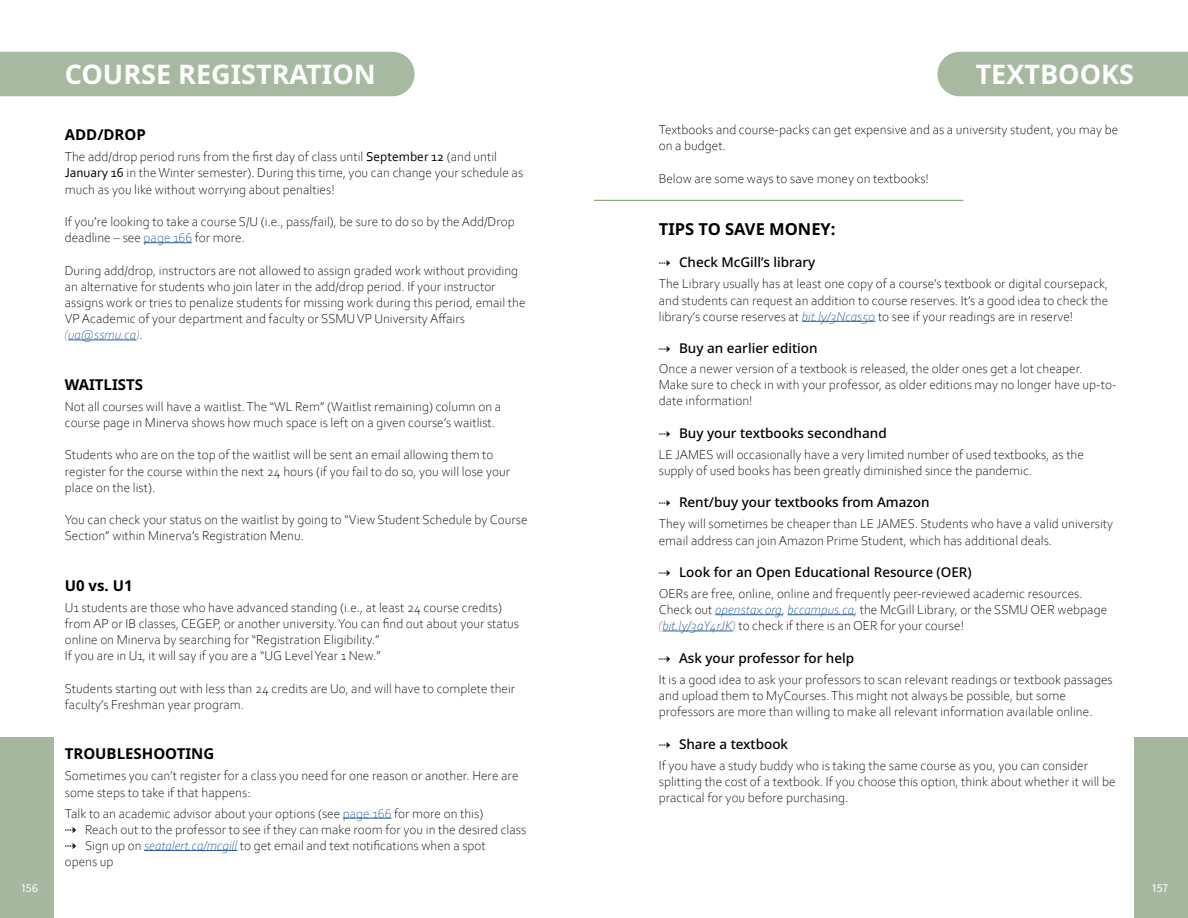
<style>
.page{position:relative;width:1188px;height:918px;background:#fff}
.page>*{position:absolute;margin:0;border:0;box-sizing:border-box;transform-origin:0 0}
.t1{font:700 27px "Noto Sans";color:#fff}
.t2{font:700 16.5px "Noto Sans";color:#000}
.t3{font:700 15px "Noto Sans";color:#000}
.t4{font:300 13.5px/16.2px "Corbel";color:#000}
.t5{font:500 13.5px "Noto Sans";color:#000}
.t6{font:12px "Source Sans Pro";color:#fff}
.s1{font-weight:400}
.s2{color:#275b9b}
.s3{font-style:italic;color:#76926d}
.s4{font-style:italic;color:#275b9b}
</style>
<div class="page">
<div style="left:0;top:738px;width:54px;height:180px;background:#a5b89f"></div>
<hr style="left:144px;top:242px;width:48px;height:1px;background:#275b9b">
<hr style="left:68px;top:340px;width:68px;height:1px;background:#275b9b">
<hr style="left:343px;top:818px;width:48px;height:1px;background:#275b9b">
<hr style="left:144px;top:850px;width:93px;height:1px;background:#275b9b">
<div style="left:1134px;top:738px;width:54px;height:180px;background:#a5b89f"></div>
<hr style="left:802px;top:321px;width:73px;height:1px;background:#275b9b">
<hr style="left:715px;top:614px;width:67px;height:1px;background:#275b9b">
<hr style="left:787px;top:614px;width:67px;height:1px;background:#275b9b">
<hr style="left:662px;top:631px;width:70px;height:1px;background:#275b9b">
<div style="left:0;top:52px;width:415px;height:44px;background:#a7b9a0"></div>
<div style="left:937px;top:52px;width:251px;height:44px;background:#a7b9a0"></div>
<hr style="left:594px;top:200px;width:369px;height:1px;background:#76926d">
<p class="t6" style="left:21px;top:880px;width:18px">156</p>
<h1 class="t1" style="left:65px;top:55px;width:313px">COURSE REGISTRATION</h1>
<h1 class="t1" style="left:976px;top:55px;width:160px">TEXTBOOKS</h1>
<p class="t3" style="left:65px;top:124px;width:83px">ADD/DROP</p>
<p class="t4" style="left:65px;top:148px;width:460px">The add/drop period runs from the first day of class until <span class="s1">September 12</span> (and until<br><span class="s1">January 16</span> in the Winter semester). During this time, you can change your schedule as much as you like without worrying about penalties!</p>
<p class="t4" style="left:65px;top:213px;width:451px">If you’re looking to take a course S/U (i.e., pass/fail), be sure to do so by the Add/Drop deadline – see <span class="s2">page 166</span> for more.</p>
<p class="t4" style="left:65px;top:262px;width:462px">During add/drop, instructors are not allowed to assign graded work without providing an alternative for students who join later in the add/drop period. If your instructor assigns work or tries to penalize students for missing work during this period, email the VP Academic of your department and faculty or SSMU VP University Affairs <span class="s3">(</span><span class="s4">ua@ssmu.ca</span><span class="s3">)</span>.</p>
<p class="t3" style="left:65px;top:374px;width:80px">WAITLISTS</p>
<p class="t4" style="left:65px;top:398px;width:438px">Not all courses will have a waitlist. The “WL Rem” (Waitlist remaining) column on a course page in Minerva shows how much space is left on a given course’s waitlist.</p>
<p class="t4" style="left:65px;top:446px;width:447px">Students who are on the top of the waitlist will be sent an email allowing them to register for the course within the next 24 hours (if you fail to do so, you will lose your place on the list).</p>
<p class="t4" style="left:65px;top:511px;width:464px">You can check your status on the waitlist by going to “View Student Schedule by Course<br>Section” within Minerva’s Registration Menu.</p>
<p class="t3" style="left:65px;top:575px;width:69px">U0 vs. U1</p>
<p class="t4" style="left:65px;top:599px;width:456px">U1 students are those who have advanced standing (i.e., at least 24 course credits) from AP or IB classes, CEGEP, or another university. You can find out about your status online on Minerva by searching for “Registration Eligibility.”<br>If you are in U1, it will say if you are a “UG Level Year 1 New.”</p>
<p class="t4" style="left:65px;top:680px;width:452px">Students starting out with less than 24 credits are U0, and will have to complete their faculty’s Freshman year program.</p>
<p class="t3" style="left:65px;top:743px;width:151px">TROUBLESHOOTING</p>
<p class="t4" style="left:65px;top:767px;width:455px">Sometimes you can’t register for a class you need for one reason or another. Here are some steps to take if that happens:</p>
<p class="t4" style="left:65px;top:805px;width:463px">Talk to an academic advisor about your options (see <span class="s2">page 166</span> for more on this)<br>⇢ Reach out to the professor to see if they can make room for you in the desired class ⇢ Sign up on <span class="s4">seatalert.ca/mcgill</span> to get email and text notifications when a spot<br>opens up</p>
<p class="t4" style="left:659px;top:121px;width:461px">Textbooks and course-packs can get expensive and as a university student, you may be on a budget.</p>
<p class="t4" style="left:659px;top:170px;width:272px">Below are some ways to save money on textbooks!</p>
<p class="t2" style="left:659px;top:217px;width:178px">TIPS TO SAVE MONEY:</p>
<p class="t5" style="left:659px;top:253px;width:158px">⇢ Check McGill’s library</p>
<p class="t4" style="left:659px;top:275px;width:451px;text-align:justify">The Library usually has at least one copy of a course’s textbook or digital coursepack, and students can request an addition to course reserves. It’s a good idea to check the library’s course reserves at <span class="s4">bit.ly/3Ncas50</span> to see if your readings are in reserve!</p>
<p class="t5" style="left:659px;top:339px;width:160px">⇢ Buy an earlier edition</p>
<p class="t4" style="left:659px;top:360px;width:459px">Once a newer version of a textbook is released, the older ones get a lot cheaper.<br>Make sure to check in with your professor, as older editions may no longer have up-to&shy;date information!</p>
<p class="t5" style="left:659px;top:423px;width:229px">⇢ Buy your textbooks secondhand</p>
<p class="t4" style="left:659px;top:446px;width:427px">LE JAMES will occasionally have a very limited number of used textbooks, as the supply of used books has been greatly diminished since the pandemic.</p>
<p class="t5" style="left:659px;top:493px;width:272px">⇢ Rent/buy your textbooks from Amazon</p>
<p class="t4" style="left:659px;top:515px;width:456px">They will sometimes be cheaper than LE JAMES. Students who have a valid university email address can join Amazon Prime Student, which has additional deals.</p>
<p class="t5" style="left:659px;top:563px;width:314px">⇢ Look for an Open Educational Resource (OER)</p>
<p class="t4" style="left:659px;top:585px;width:450px">OERs are free, online, online and frequently peer-reviewed academic resources.<br>Check out <span class="s4">openstax.org</span>, <span class="s4">bccampus.ca</span>, the McGill Library, or the SSMU OER webpage <span class="s3">(</span><span class="s4">bit.ly/3aY4rJK</span><span class="s3">)</span> to check if there is an OER for your course!</p>
<p class="t5" style="left:659px;top:648px;width:197px">⇢ Ask your professor for help</p>
<p class="t4" style="left:659px;top:671px;width:456px">It is a good idea to ask your professors to scan relevant readings or textbook passages and upload them to MyCourses. This might not always be possible, but some professors are more than willing to make all relevant information available online.</p>
<p class="t5" style="left:659px;top:734px;width:131px">⇢ Share a textbook</p>
<p class="t4" style="left:659px;top:757px;width:458px">If you have a study buddy who is taking the same course as you, you can consider splitting the cost of a textbook. If you choose this option, think about whether it will be practical for you before purchasing.</p>
<p class="t6" style="left:1152px;top:880px;width:17px">157</p>
</div>
